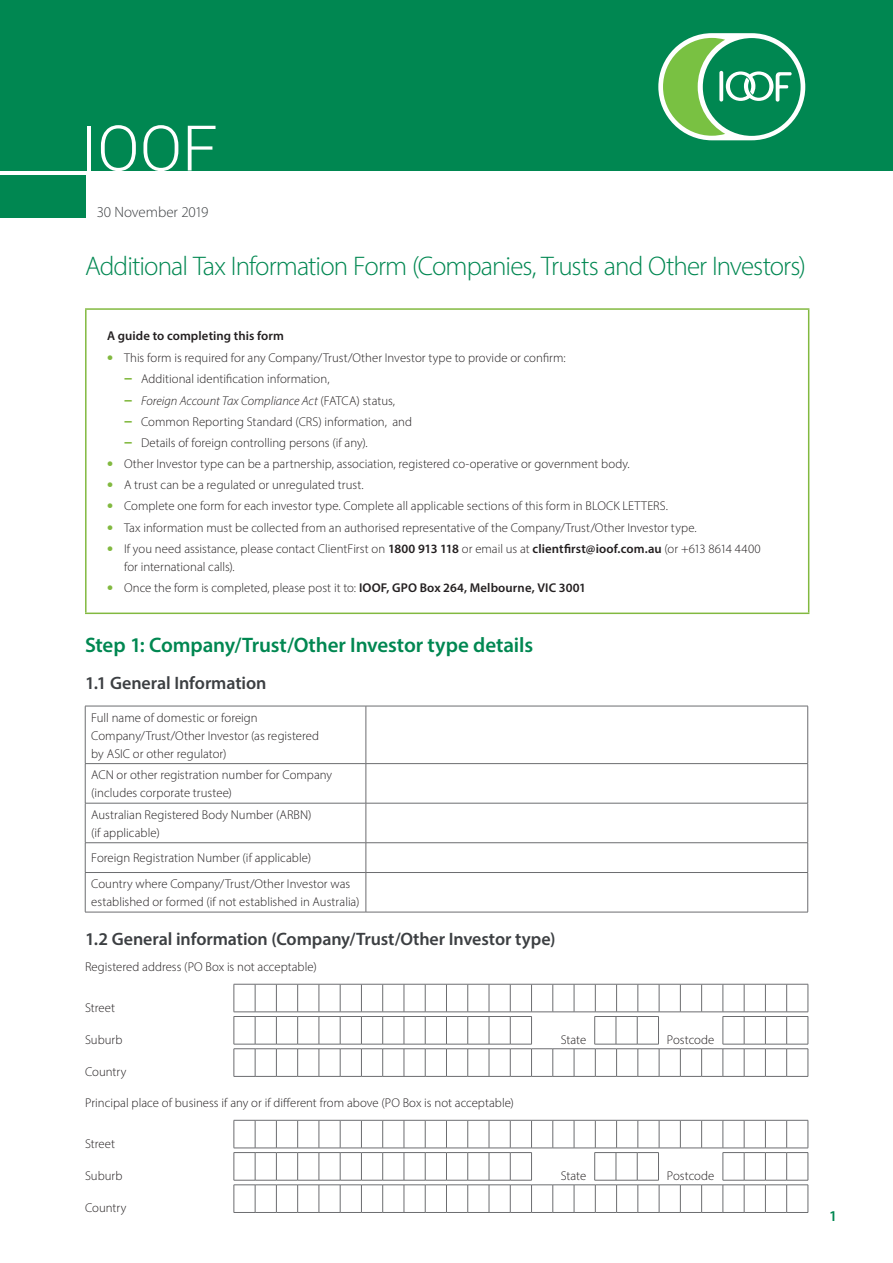
<style>
.page{position:relative;width:893px;height:1263px;background:#fff}
.page>*{position:absolute;margin:0;border:0;box-sizing:border-box;transform-origin:0 0}
.t1{font:300 63px "Roboto";color:#fff}
.t2{font:300 27px "Myriad Pro";letter-spacing:-.035em;color:#008751}
.t3{font:600 21px "Myriad Pro";letter-spacing:-.005em;color:#008751}
.t4{font:600 18px "Myriad Pro";letter-spacing:-.005em;color:#3c3f42}
.t5{font:300 15px "Myriad Pro";letter-spacing:-.01em;color:#3c3f42}
.t6{font:600 15px "Myriad Pro";color:#008751}
.t7{font:300 12.75px/18px "Myriad Pro";letter-spacing:.005em;color:#231f20}
.t8{font:italic 300 12.75px "Myriad Pro";color:#231f20}
.t9{font:600 12.75px "Myriad Pro";letter-spacing:.01em;color:#231f20}
.s1{font-weight:900;font-size:16.5px;color:#82b940}
.s2{font-weight:700;font-size:16.5px;color:#82b940}
.s3{font-weight:700;font-style:normal;font-size:16.5px;color:#82b940}
.s4{font-style:normal}
.s5{font-weight:600}
</style>
<div class="page">
<div style="left:0;top:175px;width:86px;height:42px;background:#008751"></div>
<div style="left:0;top:0;width:893px;height:170px;background:#008751"></div>
<div style="left:658px;top:33px;width:147px;height:107px;background:#fff;border-radius:54px"></div>
<div style="left:703px;top:38px;width:98px;height:98px;background:#008751;border-radius:50%"></div>
<svg style="left:663px;top:38px;width:129px;height:98px"></svg>
<hr style="left:85px;top:308px;width:724px;height:2px;background:#82b940">
<hr style="left:85px;top:310px;width:2px;height:302px;background:#82b940">
<hr style="left:808px;top:310px;width:1px;height:302px;background:#82b940">
<hr style="left:85px;top:612px;width:724px;height:2px;background:#82b940">
<hr style="left:85px;top:803px;width:281px;height:1px;background:#6c6d70">
<hr style="left:366px;top:803px;width:442px;height:1px;background:#6c6d70">
<hr style="left:85px;top:842px;width:281px;height:1px;background:#6c6d70">
<hr style="left:366px;top:842px;width:442px;height:1px;background:#6c6d70">
<hr style="left:85px;top:872px;width:281px;height:1px;background:#6c6d70">
<hr style="left:366px;top:872px;width:442px;height:1px;background:#6c6d70">
<hr style="left:85px;top:912px;width:281px;height:1px;background:#6c6d70">
<hr style="left:366px;top:912px;width:442px;height:1px;background:#6c6d70">
<hr style="left:366px;top:706px;width:1px;height:57px;background:#6c6d70">
<hr style="left:807px;top:706px;width:1px;height:57px;background:#6c6d70">
<hr style="left:85px;top:764px;width:1px;height:39px;background:#6c6d70">
<hr style="left:366px;top:764px;width:1px;height:39px;background:#6c6d70">
<hr style="left:807px;top:764px;width:1px;height:39px;background:#6c6d70">
<hr style="left:85px;top:803px;width:1px;height:39px;background:#6c6d70">
<hr style="left:366px;top:803px;width:1px;height:39px;background:#6c6d70">
<hr style="left:807px;top:803px;width:1px;height:39px;background:#6c6d70">
<svg style="left:85px;top:843px;width:1px;height:29px"></svg>
<svg style="left:366px;top:843px;width:1px;height:29px"></svg>
<svg style="left:807px;top:843px;width:1px;height:29px"></svg>
<hr style="left:85px;top:873px;width:1px;height:39px;background:#6c6d70">
<hr style="left:366px;top:873px;width:1px;height:39px;background:#6c6d70">
<hr style="left:807px;top:873px;width:1px;height:39px;background:#6c6d70">
<hr style="left:85px;top:706px;width:281px;height:1px;background:#6c6d70">
<hr style="left:85px;top:706px;width:1px;height:57px;background:#6c6d70">
<hr style="left:366px;top:706px;width:442px;height:1px;background:#6c6d70">
<hr style="left:85px;top:763px;width:281px;height:1px;background:#6c6d70">
<hr style="left:366px;top:763px;width:442px;height:1px;background:#6c6d70">
<svg style="left:233px;top:984px;width:576px;height:93px"></svg>
<svg style="left:233px;top:1120px;width:576px;height:93px"></svg>
<h1 class="t1" style="left:81px;top:104px;width:138px">IOOF</h1>
<p class="t5" style="left:97px;top:203px;width:113px">30 November 2019</p>
<h2 class="t2" style="left:85px;top:250px;width:722px">Additional Tax Information Form (Companies, Trusts and Other Investors)</h2>
<p class="t9" style="left:107px;top:327px;width:179px">A guide to completing this form</p>
<p class="t7" style="left:107px;top:349px;width:460px"><span class="s1">•</span> This form is required for any Company/Trust/Other Investor type to provide or confirm:</p>
<p class="t7" style="left:124px;top:370px;width:207px"><span class="s2">–</span> Additional identification information,</p>
<p class="t8" style="left:124px;top:393px;width:273px"><span class="s3">–</span> Foreign Account Tax Compliance Act <span class="s4">(FATCA) status,</span></p>
<p class="t7" style="left:124px;top:412px;width:290px"><span class="s2">–</span> Common Reporting Standard (CRS) information, and</p>
<p class="t7" style="left:124px;top:433px;width:245px"><span class="s2">–</span> Details of foreign controlling persons (if any).</p>
<p class="t7" style="left:107px;top:455px;width:524px"><span class="s1">•</span> Other Investor type can be a partnership, association, registered co-operative or government body.</p>
<p class="t7" style="left:107px;top:476px;width:258px"><span class="s1">•</span> A trust can be a regulated or unregulated trust.</p>
<p class="t7" style="left:107px;top:497px;width:562px"><span class="s1">•</span> Complete one form for each investor type. Complete all applicable sections of this form in BLOCK LETTERS.</p>
<p class="t7" style="left:107px;top:518px;width:591px"><span class="s1">•</span> Tax information must be collected from an authorised representative of the Company/Trust/Other Investor type.</p>
<p class="t7" style="left:124px;top:539px;width:638px;text-indent:-17px"><span class="s1">•</span> If you need assistance, please contact ClientFirst on <span class="s5">1800 913 118</span> or email us at <span class="s5">clientfirst@ioof.com.au</span> (or +613 8614 4400 for international calls).</p>
<p class="t7" style="left:107px;top:579px;width:481px"><span class="s1">•</span> Once the form is completed, please post it to: <span class="s5">IOOF, GPO Box 264, Melbourne, VIC 3001</span></p>
<h3 class="t3" style="left:85px;top:632px;width:450px">Step 1: Company/Trust/Other Investor type details</h3>
<h3 class="t4" style="left:85px;top:671px;width:183px">1.1 General Information</h3>
<p class="t7" style="left:91px;top:708px;width:229px">Full name of domestic or foreign<br>Company/Trust/Other Investor (as registered by ASIC or other regulator)</p>
<p class="t7" style="left:91px;top:766px;width:243px">ACN or other registration number for Company (includes corporate trustee)</p>
<p class="t7" style="left:91px;top:805px;width:222px">Australian Registered Body Number (ARBN) (if applicable)</p>
<p class="t7" style="left:91px;top:845px;width:261px;line-height:25.7px">Foreign Registration Number (if applicable)<br>Country where Company/Trust/Other Investor was</p>
<p class="t7" style="left:91px;top:893px;width:270px">established or formed (if not established in Australia)</p>
<h3 class="t4" style="left:85px;top:927px;width:472px">1.2 General information (Company/Trust/Other Investor type)</h3>
<p class="t7" style="left:85px;top:958px;width:233px">Registered address (PO Box is not acceptable)</p>
<p class="t7" style="left:85px;top:998px;width:31px">Street</p>
<p class="t7" style="left:85px;top:1031px;width:39px">Suburb</p>
<p class="t7" style="left:561px;top:1031px;width:27px">State</p>
<p class="t7" style="left:667px;top:1031px;width:49px">Postcode</p>
<p class="t7" style="left:85px;top:1063px;width:43px">Country</p>
<p class="t7" style="left:85px;top:1094px;width:430px">Principal place of business if any or if different from above (PO Box is not acceptable)</p>
<p class="t7" style="left:85px;top:1134px;width:31px">Street</p>
<p class="t7" style="left:85px;top:1167px;width:39px">Suburb</p>
<p class="t7" style="left:561px;top:1167px;width:27px">State</p>
<p class="t7" style="left:667px;top:1167px;width:49px">Postcode</p>
<p class="t7" style="left:85px;top:1199px;width:43px">Country</p>
<p class="t6" style="left:829px;top:1206px;width:10px">1</p>
</div>
